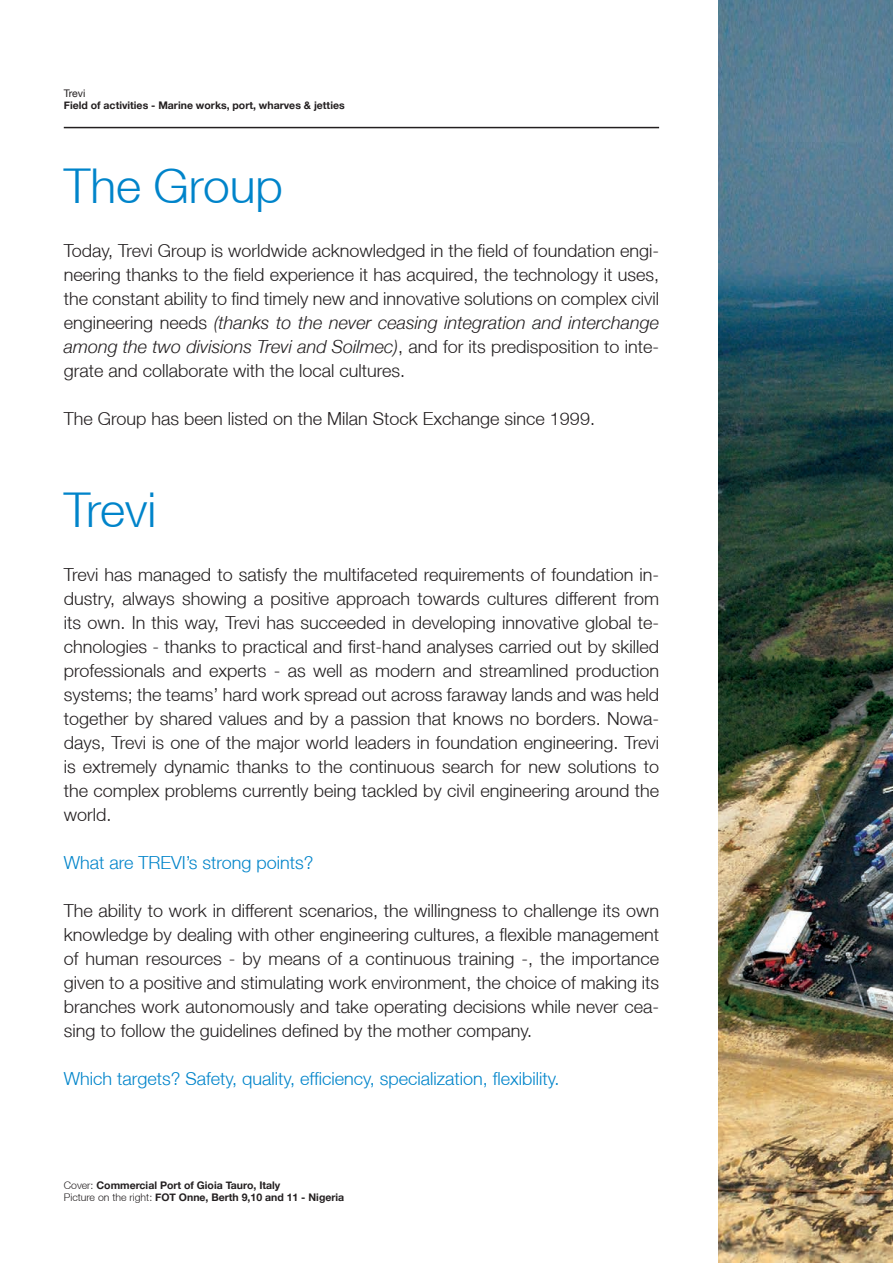
<style>
.page{position:relative;width:893px;height:1263px;background:#fff}
.page>*{position:absolute;margin:0;border:0;box-sizing:border-box;transform-origin:0 0}
.t1{font:300 48px "Helvetica Neue LT";color:#0084ca}
.t2{font:300 18px/24px "Helvetica Neue LT";color:#231f20;text-align:justify}
.t3{font:300 18px "Helvetica Neue LT";color:#0084ca}
.t4{font:700 10.5px "Helvetica Neue";color:#231f20}
.t5{font:10.5px "Helvetica Neue LT";letter-spacing:-.01em;color:#231f20}
.s1{font-style:italic}
.s2{font-family:"Helvetica Neue LT";font-weight:300}
</style>
<div class="page">
<hr style="left:64px;top:127px;width:595px;height:1px;background:#231f20">
<img style="left:719px;top:0;width:174px;height:1263px">
<p class="t5" style="left:64px;top:87px;width:23px">Trevi</p>
<p class="t4" style="left:64px;top:97px;width:282px">Field of activities - Marine works, port, wharves &amp; jetties</p>
<p class="t1" style="left:64px;top:157px;width:221px">The Group</p>
<p class="t2" style="left:64px;top:238px;width:597px">Today, Trevi Group is worldwide acknowledged in the field of foundation engi&shy;neering thanks to the field experience it has acquired, the technology it uses, the constant ability to find timely new and innovative solutions on complex civil engineering needs <span class="s1">(thanks to the never ceasing integration and interchange among the two divisions Trevi and Soilmec)</span>, and for its predisposition to inte&shy;grate and collaborate with the local cultures.</p>
<p class="t2" style="left:64px;top:406px;width:533px">The Group has been listed on the Milan Stock Exchange since 1999.</p>
<p class="t1" style="left:64px;top:480px;width:94px">Trevi</p>
<p class="t2" style="left:64px;top:562px;width:597px">Trevi has managed to satisfy the multifaceted requirements of foundation in&shy;dustry, always showing a positive approach towards cultures different from its own. In this way, Trevi has succeeded in developing innovative global te&shy;chnologies - thanks to practical and first-hand analyses carried out by skilled professionals and experts - as well as modern and streamlined production systems; the teams’ hard work spread out across faraway lands and was held together by shared values and by a passion that knows no borders. Nowa&shy;days, Trevi is one of the major world leaders in foundation engineering. Trevi is extremely dynamic thanks to the continuous search for new solutions to the complex problems currently being tackled by civil engineering around the world.</p>
<p class="t3" style="left:64px;top:851px;width:251px">What are TREVI’s strong points?</p>
<p class="t2" style="left:64px;top:898px;width:597px">The ability to work in different scenarios, the willingness to challenge its own knowledge by dealing with other engineering cultures, a flexible management of human resources - by means of a continuous training -, the importance given to a positive and stimulating work environment, the choice of making its branches work autonomously and take operating decisions while never cea&shy;sing to follow the guidelines defined by the mother company.</p>
<p class="t3" style="left:64px;top:1067px;width:497px">Which targets? Safety, quality, efficiency, specialization, flexibility.</p>
<p class="t4" style="left:64px;top:1177px;width:218px"><span class="s2">Cover:</span> Commercial Port of Gioia Tauro, Italy</p>
<p class="t4" style="left:64px;top:1189px;width:282px"><span class="s2">Picture on the right:</span> FOT Onne, Berth 9,10 and 11 - Nigeria</p>
</div>
